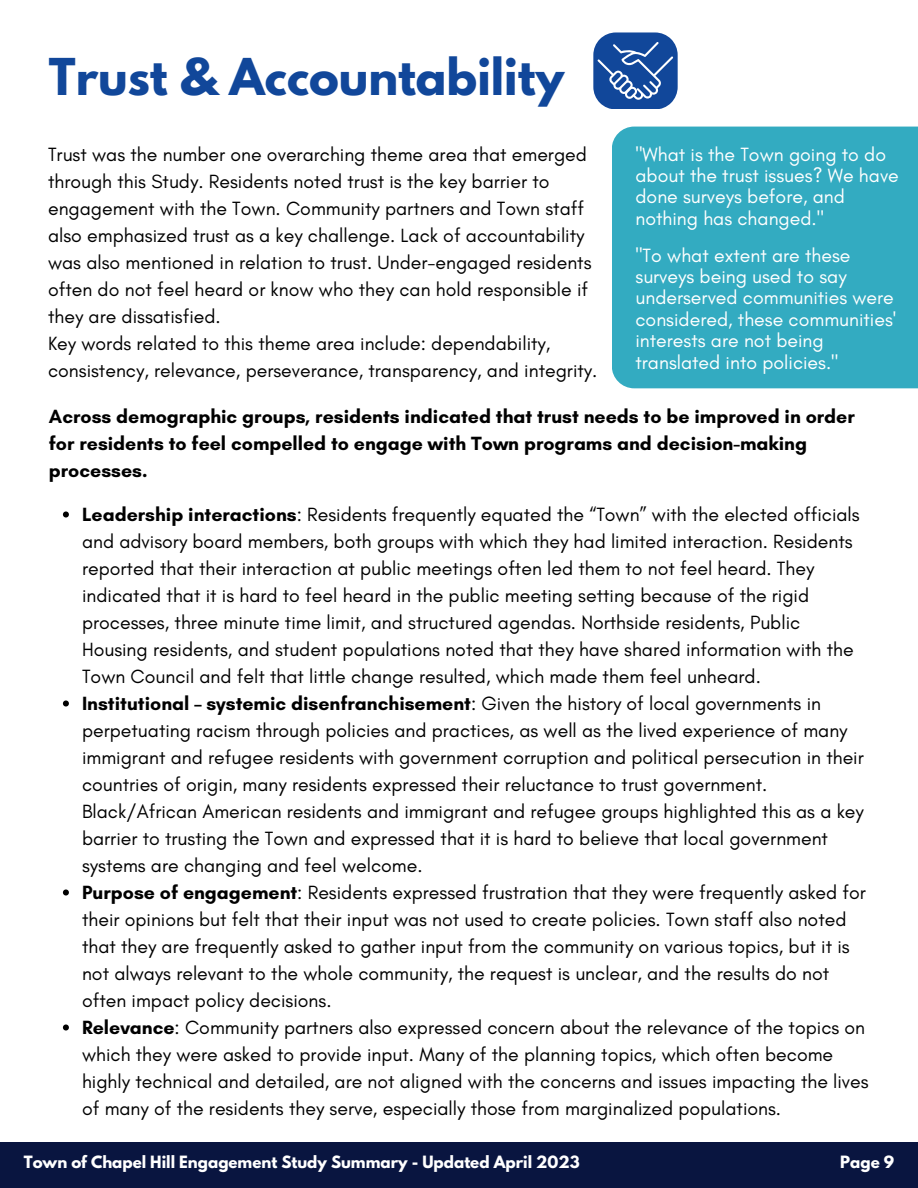
<style>
.page{position:relative;width:918px;height:1188px;background:#fff}
.page>*{position:absolute;margin:0;border:0;box-sizing:border-box;transform-origin:0 0}
.t1{font:700 45px "League Spartan";color:#11479a}
.t2{font:19.5px/27px "Glacial Indifference";color:#000}
.t3{font:19.5px/21.3px "Glacial Indifference";color:#fff}
.t4{font:700 19.5px/27px "Glacial Indifference";color:#000}
.t5{font:700 15px "League Spartan";color:#fff}
.s1{font-weight:700}
</style>
<div class="page">
<div style="left:0;top:1142px;width:918px;height:46px;background:#091540"></div>
<svg style="left:63px;top:512px;width:6px;height:6px"></svg>
<svg style="left:63px;top:701px;width:6px;height:6px"></svg>
<svg style="left:63px;top:890px;width:6px;height:6px"></svg>
<svg style="left:63px;top:1025px;width:6px;height:6px"></svg>
<div style="left:612px;top:127px;width:306px;height:261px;background:#33abc1"></div>
<svg style="left:593px;top:32px;width:85px;height:77px;background:#3d69ac"></svg>
<h1 class="t1" style="left:49px;top:54px;width:517px">Trust &amp; Accountability</h1>
<p class="t2" style="left:48px;top:141px;width:551px">Trust was the number one overarching theme area that emerged through this Study. Residents noted trust is the key barrier to engagement with the Town. Community partners and Town staff also emphasized trust as a key challenge. Lack of accountability was also mentioned in relation to trust. Under-engaged residents often do not feel heard or know who they can hold responsible if they are dissatisfied.<br>Key words related to this theme area include: dependability, consistency, relevance, perseverance, transparency, and integrity.</p>
<p class="t3" style="left:636px;top:143px;width:265px">"What is the Town going to do about the trust issues? We have done surveys before, and nothing has changed."</p>
<p class="t3" style="left:636px;top:244px;width:262px">"To what extent are these surveys being used to say underserved communities were considered, these communities' interests are not being translated into policies."</p>
<p class="t4" style="left:49px;top:403px;width:807px">Across demographic groups, residents indicated that trust needs to be improved in order for residents to feel compelled to engage with Town programs and decision-making processes.</p>
<p class="t2" style="left:82px;top:500px;width:788px"><span class="s1">Leadership interactions</span>: Residents frequently equated the “Town” with the elected officials and advisory board members, both groups with which they had limited interaction. Residents reported that their interaction at public meetings often led them to not feel heard. They indicated that it is hard to feel heard in the public meeting setting because of the rigid processes, three minute time limit, and structured agendas. Northside residents, Public Housing residents, and student populations noted that they have shared information with the Town Council and felt that little change resulted, which made them feel unheard.<br><span class="s1">Institutional – systemic disenfranchisement</span>: Given the history of local governments in perpetuating racism through policies and practices, as well as the lived experience of many immigrant and refugee residents with government corruption and political persecution in their countries of origin, many residents expressed their reluctance to trust government.<br>Black/African American residents and immigrant and refugee groups highlighted this as a key barrier to trusting the Town and expressed that it is hard to believe that local government systems are changing and feel welcome.<br><span class="s1">Purpose of engagement</span>: Residents expressed frustration that they were frequently asked for their opinions but felt that their input was not used to create policies. Town staff also noted that they are frequently asked to gather input from the community on various topics, but it is not always relevant to the whole community, the request is unclear, and the results do not often impact policy decisions.<br><span class="s1">Relevance</span>: Community partners also expressed concern about the relevance of the topics on which they were asked to provide input. Many of the planning topics, which often become highly technical and detailed, are not aligned with the concerns and issues impacting the lives of many of the residents they serve, especially those from marginalized populations.</p>
<p class="t5" style="left:24px;top:1155px;width:557px">Town of Chapel Hill Engagement Study Summary - Updated April 2023</p>
<p class="t5" style="left:840px;top:1155px;width:55px">Page 9</p>
</div>
